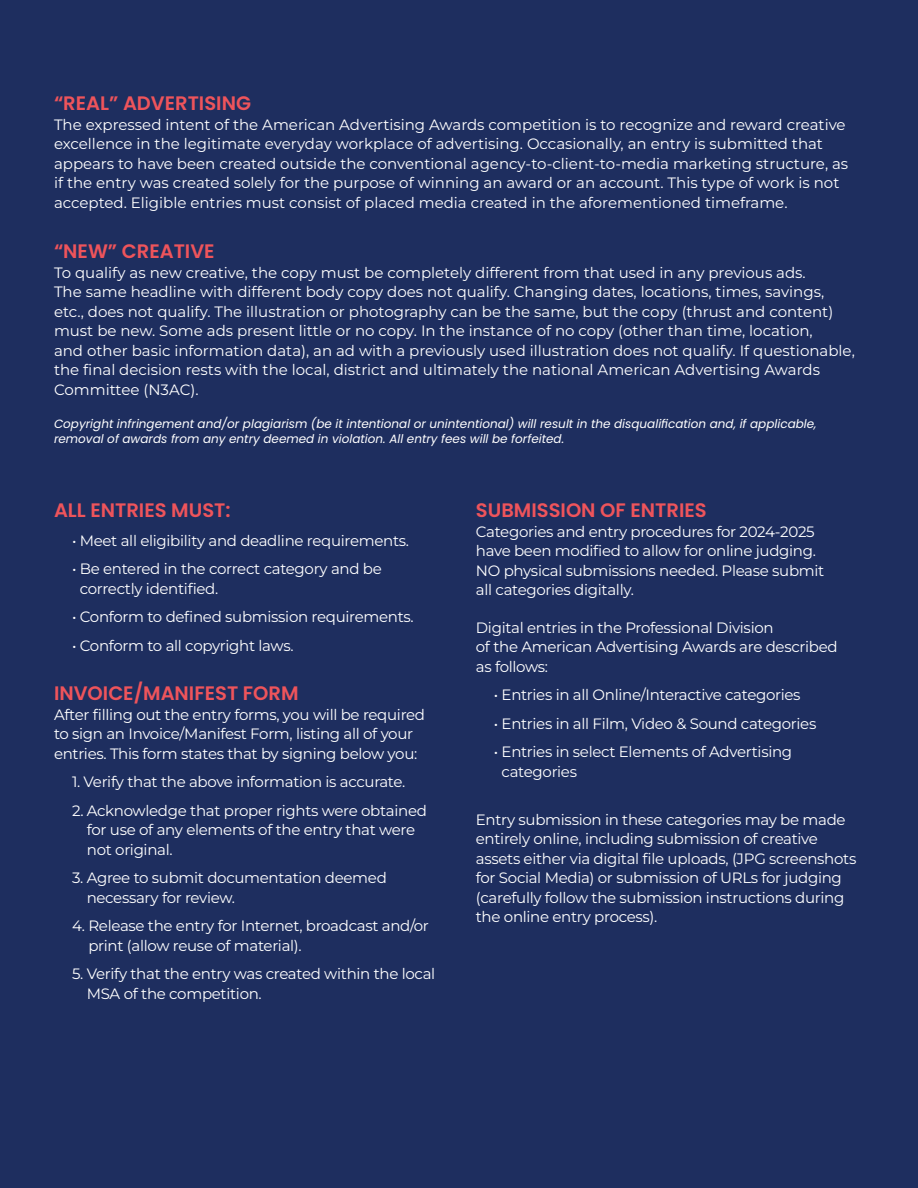
<style>
.page{position:relative;width:918px;height:1188px;background:#1e2e5f}
.page>*{position:absolute;margin:0;border:0;box-sizing:border-box;transform-origin:0 0}
.t1{font:600 19.5px "Poppins";color:#ee545b}
.t2{font:15px/19.5px "Montserrat";letter-spacing:-.02em;color:#fff}
.t3{font:15px/19.5px "Montserrat";color:#fff}
.t4{font:italic 12px/15px "Poppins";color:#fff}
</style>
<div class="page">
<p class="t1" style="left:54px;top:92px;width:198px">“REAL” ADVERTISING</p>
<p class="t3" style="left:54px;top:114px;width:796px">The expressed intent of the American Advertising Awards competition is to recognize and reward creative excellence in the legitimate everyday workplace of advertising. Occasionally, an entry is submitted that appears to have been created outside the conventional agency-to-client-to-media marketing structure, as if the entry was created solely for the purpose of winning an award or an account. This type of work is not accepted. Eligible entries must consist of placed media created in the aforementioned timeframe.</p>
<p class="t1" style="left:54px;top:240px;width:162px">“NEW” CREATIVE</p>
<p class="t3" style="left:54px;top:262px;width:802px">To qualify as new creative, the copy must be completely different from that used in any previous ads.<br>The same headline with different body copy does not qualify. Changing dates, locations, times, savings, etc., does not qualify. The illustration or photography can be the same, but the copy (thrust and content) must be new. Some ads present little or no copy. In the instance of no copy (other than time, location,<br>and other basic information data), an ad with a previously used illustration does not qualify. If questionable, the final decision rests with the local, district and ultimately the national American Advertising Awards Committee (N3AC).</p>
<p class="t4" style="left:54px;top:416px;width:764px">Copyright infringement and/or plagiarism (be it intentional or unintentional) will result in the disqualification and, if applicable, removal of awards from any entry deemed in violation. All entry fees will be forfeited.</p>
<p class="t1" style="left:54px;top:499px;width:178px">ALL ENTRIES MUST:</p>
<p class="t2" style="left:72px;top:530px;width:339px">• Meet all eligibility and deadline requirements.</p>
<p class="t2" style="left:80px;top:559px;width:304px;text-indent:-8px">• Be entered in the correct category and be correctly identified.</p>
<p class="t2" style="left:72px;top:607px;width:343px">• Conform to defined submission requirements.</p>
<p class="t2" style="left:72px;top:635px;width:223px">• Conform to all copyright laws.</p>
<p class="t1" style="left:54px;top:682px;width:246px">INVOICE/MANIFEST FORM</p>
<p class="t2" style="left:54px;top:704px;width:373px">After filling out the entry forms, you will be required to sign an Invoice/Manifest Form, listing all of your entries. This form states that by signing below you:</p>
<p class="t2" style="left:72px;top:772px;width:335px">1. Verify that the above information is accurate.</p>
<p class="t2" style="left:87px;top:800px;width:342px;text-indent:-15px">2. Acknowledge that proper rights were obtained for use of any elements of the entry that were not original.</p>
<p class="t2" style="left:87px;top:868px;width:302px;text-indent:-15px">3. Agree to submit documentation deemed necessary for review.</p>
<p class="t2" style="left:88px;top:916px;width:342px;text-indent:-16px">4. Release the entry for Internet, broadcast and/or print (allow reuse of material).</p>
<p class="t2" style="left:87px;top:964px;width:350px;text-indent:-15px">5. Verify that the entry was created within the local<br>MSA of the competition.</p>
<p class="t1" style="left:476px;top:499px;width:232px">SUBMISSION OF ENTRIES</p>
<p class="t2" style="left:476px;top:521px;width:350px">Categories and entry procedures for 2024-2025 have been modified to allow for online judging.<br>NO physical submissions needed. Please submit all categories digitally.</p>
<p class="t2" style="left:476px;top:617px;width:363px">Digital entries in the Professional Division<br>of the American Advertising Awards are described as follows:</p>
<p class="t2" style="left:494px;top:685px;width:308px">• Entries in all Online/Interactive categories</p>
<p class="t2" style="left:494px;top:713px;width:324px">• Entries in all Film, Video &amp; Sound categories</p>
<p class="t2" style="left:502px;top:742px;width:292px;text-indent:-8px">• Entries in select Elements of Advertising categories</p>
<p class="t2" style="left:476px;top:809px;width:382px">Entry submission in these categories may be made entirely online, including submission of creative assets either via digital file uploads, (JPG screenshots for Social Media) or submission of URLs for judging (carefully follow the submission instructions during the online entry process).</p>
</div>
